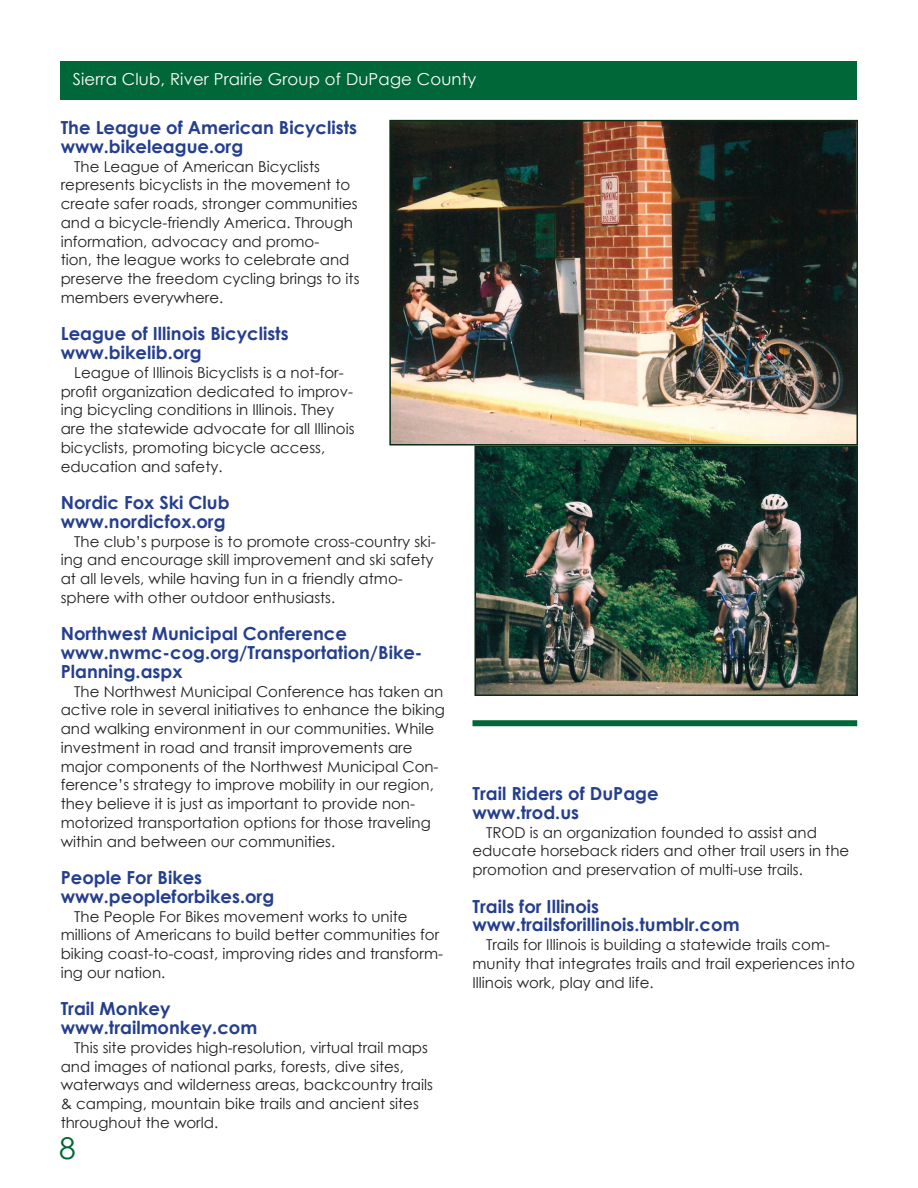
<style>
.page{position:relative;width:918px;height:1188px;background:#fff}
.page>*{position:absolute;margin:0;border:0;box-sizing:border-box;transform-origin:0 0}
.t1{font:30px "Century Gothic";color:#006737}
.t2{font:700 18px/18.8px "Century Gothic";color:#253f8e}
.t3{font:16.5px "Century Gothic";letter-spacing:.01em;color:#fff}
.t4{font:15px/18.8px "Century Gothic";color:#231f20}
</style>
<div class="page">
<div style="left:61px;top:61px;width:796px;height:39px;background:#006838"></div>
<img style="left:392px;top:123px;width:463px;height:320px">
<div style="left:389px;top:120px;width:469px;height:326px;border:2px solid #0a2d17"></div>
<div style="left:472px;top:720px;width:385px;height:6px;background:#006838"></div>
<img style="left:477px;top:449px;width:378px;height:244px">
<div style="left:474px;top:446px;width:384px;height:250px;border:2px solid #0a2d17"></div>
<p class="t3" style="left:73px;top:68px;width:405px">Sierra Club, River Prairie Group of DuPage County</p>
<p class="t2" style="left:61px;top:117px;width:298px">The League of American Bicyclists www.bikeleague.org</p>
<p class="t4" style="left:61px;top:157px;width:300px;text-indent:14px">The League of American Bicyclists represents bicyclists in the movement to create safer roads, stronger communities and a bicycle-friendly America. Through information, advocacy and promo-<br>tion, the league works to celebrate and preserve the freedom cycling brings to its members everywhere.</p>
<p class="t2" style="left:61px;top:324px;width:229px">League of Illinois Bicyclists www.bikelib.org</p>
<p class="t4" style="left:61px;top:363px;width:295px;text-indent:14px">League of Illinois Bicyclists is a not-for&shy;profit organization dedicated to improv&shy;ing bicycling conditions in Illinois. They are the statewide advocate for all Illinois bicyclists, promoting bicycle access, education and safety.</p>
<p class="t2" style="left:61px;top:492px;width:170px">Nordic Fox Ski Club www.nordicfox.org</p>
<p class="t4" style="left:61px;top:532px;width:376px;text-indent:13px">The club’s purpose is to promote cross-country ski&shy;ing and encourage skill improvement and ski safety at all levels, while having fun in a friendly atmo&shy;sphere with other outdoor enthusiasts.</p>
<p class="t2" style="left:61px;top:624px;width:363px">Northwest Municipal Conference www.nwmc-cog.org/Transportation/Bike-<br>Planning.aspx</p>
<p class="t4" style="left:61px;top:682px;width:386px;text-indent:14px">The Northwest Municipal Conference has taken an active role in several initiatives to enhance the biking and walking environment in our communities. While investment in road and transit improvements are major components of the Northwest Municipal Con&shy;ference’s strategy to improve mobility in our region, they believe it is just as important to provide non&shy;motorized transportation options for those traveling within and between our communities.</p>
<p class="t2" style="left:61px;top:867px;width:215px">People For Bikes www.peopleforbikes.org</p>
<p class="t4" style="left:61px;top:907px;width:384px;text-indent:14px">The People For Bikes movement works to unite millions of Americans to build better communities for biking coast-to-coast, improving rides and transform&shy;ing our nation.</p>
<p class="t2" style="left:61px;top:999px;width:198px">Trail Monkey www.trailmonkey.com</p>
<p class="t4" style="left:61px;top:1038px;width:374px;text-indent:14px">This site provides high-resolution, virtual trail maps and images of national parks, forests, dive sites, waterways and wilderness areas, backcountry trails &amp; camping, mountain bike trails and ancient sites throughout the world.</p>
<h1 class="t1" style="left:59px;top:1127px;width:18px">8</h1>
<p class="t2" style="left:472px;top:784px;width:188px">Trail Riders of DuPage www.trod.us</p>
<p class="t4" style="left:472px;top:823px;width:378px;text-indent:14px">TROD is an organization founded to assist and educate horseback riders and other trail users in the promotion and preservation of multi-use trails.</p>
<p class="t2" style="left:472px;top:896px;width:269px">Trails for Illinois www.trailsforillinois.tumblr.com</p>
<p class="t4" style="left:472px;top:935px;width:384px;text-indent:14px">Trails for Illinois is building a statewide trails com&shy;munity that integrates trails and trail experiences into<br>Illinois work, play and life.</p>
</div>
